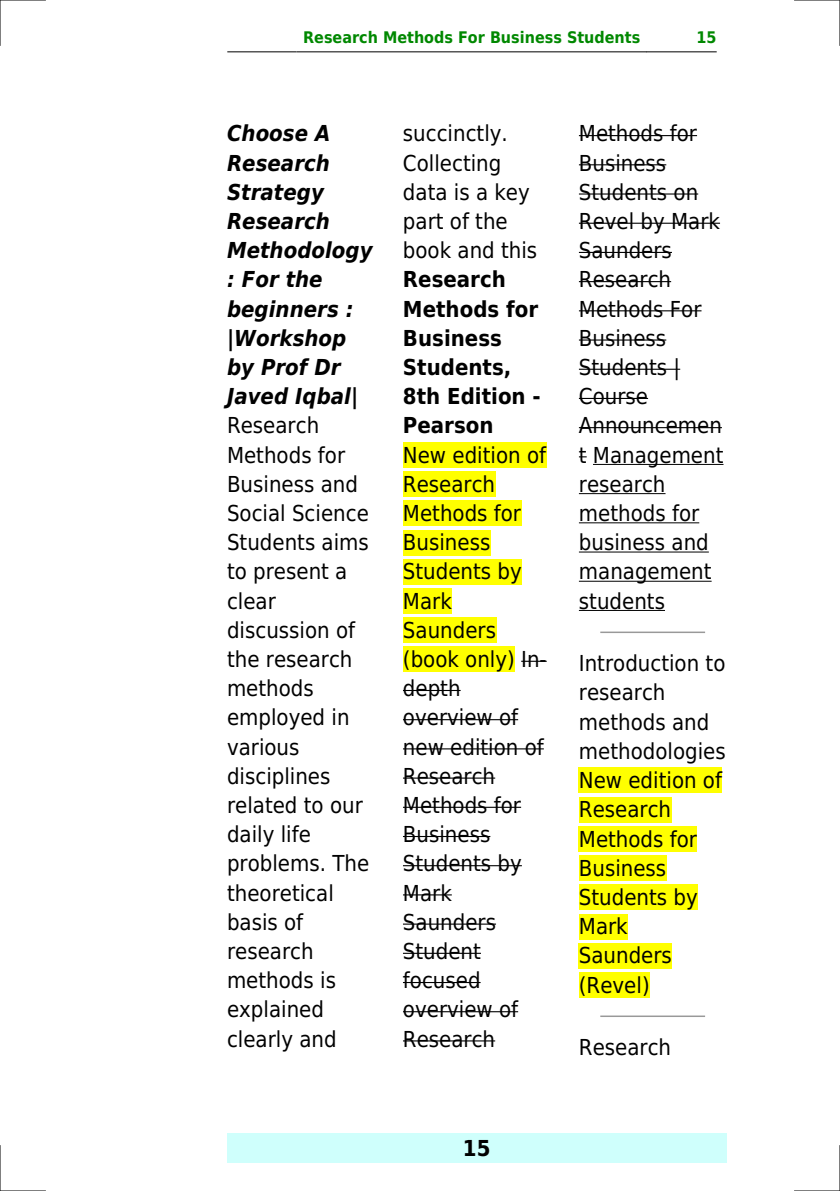
<style>
.page{position:relative;width:840px;height:1191px;background:#fff}
.page>*{position:absolute;margin:0;border:0;box-sizing:border-box;transform-origin:0 0}
.t1{font:22px/29.2px "DejaVu Sans Condensed";color:#000}
.t2{font:italic 700 22px/29.2px "DejaVu Sans Condensed";color:#000}
.t3{font:700 22px/29.2px "DejaVu Sans Condensed";color:#000}
.t4{font:700 16px "DejaVu Sans Condensed";color:#080}
</style>
<div class="page">
<hr style="left:227px;top:51px;width:69px;height:1px;background:#000">
<hr style="left:297px;top:51px;width:349px;height:1px;background:#000">
<hr style="left:646px;top:51px;width:69px;height:1px;background:#000">
<div style="left:227px;top:1133px;width:499px;height:29px;background:#cffffc"></div>
<div style="left:403px;top:442px;width:143px;height:26px;background:#ff0"></div>
<div style="left:403px;top:471px;width:92px;height:26px;background:#ff0"></div>
<div style="left:403px;top:500px;width:118px;height:26px;background:#ff0"></div>
<div style="left:403px;top:530px;width:87px;height:25px;background:#ff0"></div>
<div style="left:403px;top:559px;width:118px;height:25px;background:#ff0"></div>
<div style="left:403px;top:588px;width:48px;height:26px;background:#ff0"></div>
<div style="left:403px;top:617px;width:92px;height:26px;background:#ff0"></div>
<div style="left:403px;top:646px;width:111px;height:26px;background:#ff0"></div>
<hr style="left:521px;top:660px;width:25px;height:2px;background:#000">
<hr style="left:403px;top:690px;width:57px;height:1px;background:#000">
<hr style="left:403px;top:719px;width:115px;height:1px;background:#000">
<hr style="left:403px;top:748px;width:140px;height:1px;background:#000">
<hr style="left:403px;top:777px;width:92px;height:1px;background:#000">
<hr style="left:403px;top:806px;width:118px;height:2px;background:#000">
<hr style="left:403px;top:836px;width:87px;height:1px;background:#000">
<hr style="left:403px;top:865px;width:118px;height:1px;background:#000">
<hr style="left:403px;top:894px;width:48px;height:1px;background:#000">
<hr style="left:403px;top:923px;width:92px;height:1px;background:#000">
<hr style="left:403px;top:952px;width:77px;height:2px;background:#000">
<hr style="left:403px;top:982px;width:77px;height:1px;background:#000">
<hr style="left:403px;top:1011px;width:115px;height:1px;background:#000">
<hr style="left:403px;top:1040px;width:92px;height:1px;background:#000">
<hr style="left:578px;top:135px;width:118px;height:1px;background:#000">
<hr style="left:578px;top:164px;width:88px;height:1px;background:#000">
<hr style="left:578px;top:193px;width:119px;height:2px;background:#000">
<hr style="left:578px;top:223px;width:141px;height:1px;background:#000">
<hr style="left:578px;top:252px;width:93px;height:1px;background:#000">
<hr style="left:578px;top:281px;width:92px;height:1px;background:#000">
<hr style="left:578px;top:310px;width:123px;height:1px;background:#000">
<hr style="left:578px;top:339px;width:88px;height:1px;background:#000">
<hr style="left:578px;top:369px;width:101px;height:1px;background:#000">
<hr style="left:578px;top:398px;width:69px;height:1px;background:#000">
<hr style="left:578px;top:427px;width:143px;height:1px;background:#000">
<hr style="left:592px;top:464px;width:131px;height:1px;background:#000">
<hr style="left:578px;top:493px;width:87px;height:1px;background:#000">
<hr style="left:578px;top:522px;width:120px;height:1px;background:#000">
<hr style="left:578px;top:551px;width:130px;height:1px;background:#000">
<hr style="left:578px;top:581px;width:133px;height:1px;background:#000">
<hr style="left:578px;top:610px;width:86px;height:1px;background:#000">
<hr style="left:600px;top:631px;width:104px;height:2px;background:#999">
<div style="left:578px;top:767px;width:143px;height:26px;background:#ff0"></div>
<div style="left:578px;top:797px;width:92px;height:25px;background:#ff0"></div>
<div style="left:578px;top:826px;width:118px;height:25px;background:#ff0"></div>
<div style="left:578px;top:855px;width:88px;height:26px;background:#ff0"></div>
<div style="left:578px;top:884px;width:119px;height:26px;background:#ff0"></div>
<div style="left:578px;top:913px;width:49px;height:26px;background:#ff0"></div>
<div style="left:578px;top:943px;width:93px;height:25px;background:#ff0"></div>
<div style="left:578px;top:972px;width:71px;height:25px;background:#ff0"></div>
<hr style="left:600px;top:1015px;width:104px;height:2px;background:#999">
<hr style="left:0;top:0;width:45px;height:1px;background:#000">
<hr style="left:794px;top:0;width:45px;height:1px;background:#000">
<hr style="left:0;top:1190px;width:45px;height:1px;background:#000">
<hr style="left:794px;top:1190px;width:45px;height:1px;background:#000">
<hr style="left:0;top:0;width:1px;height:45px;background:#000">
<hr style="left:0;top:1145px;width:1px;height:46px;background:#000">
<hr style="left:839px;top:0;width:1px;height:45px;background:#000">
<hr style="left:839px;top:1145px;width:1px;height:46px;background:#000">
<p class="t4" style="left:303px;top:29px;width:338px">Research Methods For Business Students</p>
<p class="t4" style="left:696px;top:29px;width:22px">15</p>
<p class="t2" style="left:227px;top:119px;width:147px">Choose A<br>Research<br>Strategy<br>Research<br>Methodology : For the beginners : |Workshop by Prof Dr<br>Javed Iqbal|</p>
<p class="t1" style="left:227px;top:411px;width:144px">Research<br>Methods for<br>Business and<br>Social Science<br>Students aims to present a clear discussion of the research methods employed in various disciplines related to our daily life problems. The theoretical basis of research methods is explained clearly and</p>
<p class="t1" style="left:403px;top:119px;width:136px">succinctly.<br>Collecting data is a key part of the book and this</p>
<p class="t3" style="left:403px;top:265px;width:139px">Research<br>Methods for<br>Business<br>Students,<br>8th Edition -<br>Pearson</p>
<p class="t1" style="left:403px;top:440px;width:145px">New edition of<br>Research<br>Methods for<br>Business<br>Students by<br>Mark<br>Saunders (book only) In&shy;depth overview of new edition of<br>Research<br>Methods for<br>Business<br>Students by<br>Mark<br>Saunders<br>Student focused overview of<br>Research</p>
<p class="t1" style="left:578px;top:119px;width:146px">Methods for<br>Business<br>Students on<br>Revel by Mark<br>Saunders<br>Research<br>Methods For<br>Business<br>Students |<br>Course<br>Announcemen t Management research methods for business and management students</p>
<p class="t1" style="left:578px;top:649px;width:148px">Introduction to research methods and methodologies<br>New edition of<br>Research<br>Methods for<br>Business<br>Students by<br>Mark<br>Saunders (Revel)</p>
<p class="t1" style="left:578px;top:1033px;width:94px">Research</p>
<p class="t3" style="left:462px;top:1133px;width:29px">15</p>
</div>
